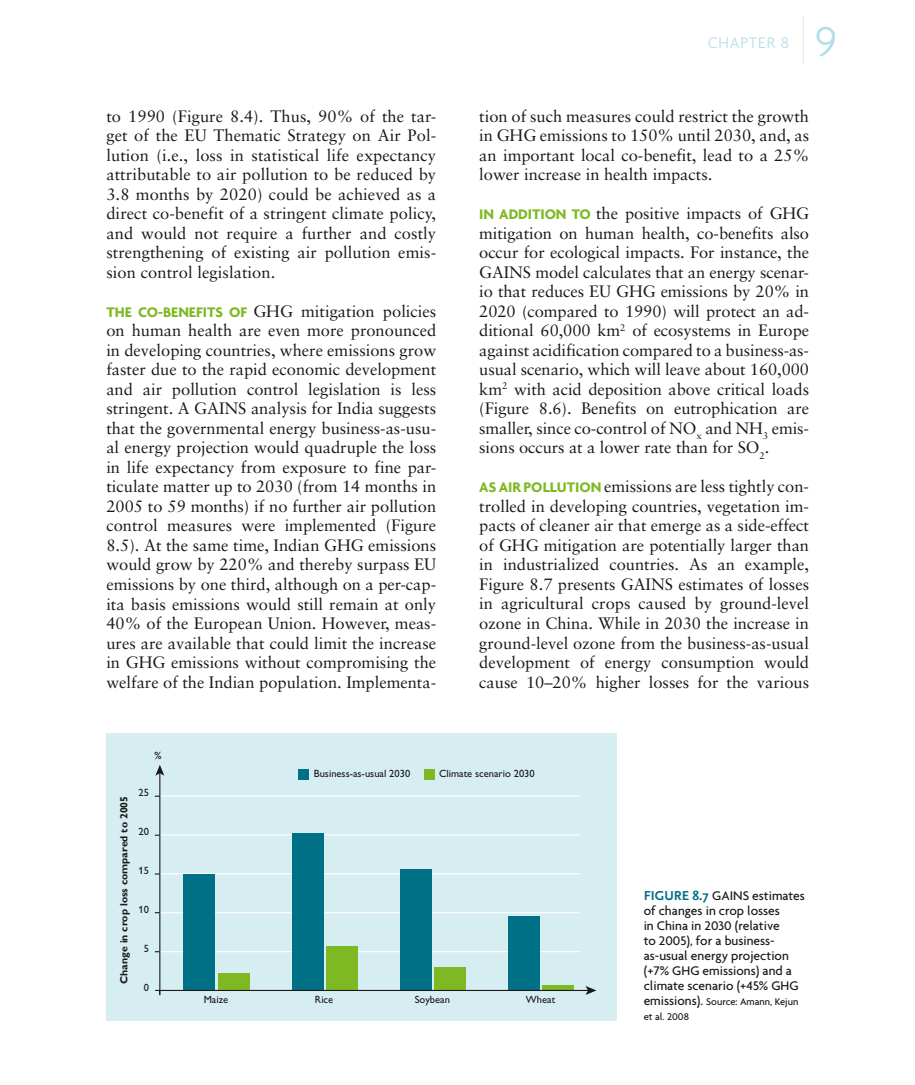
<style>
.page{position:relative;width:915px;height:1085px;background:#fff}
.page>*{position:absolute;margin:0;border:0;box-sizing:border-box;transform-origin:0 0}
.t1{font:300 45px "Agenda";color:#b3dee9}
.t2{font:16.5px/19.5px "Sabon";color:#1b1918;text-align:justify}
.t3{font:300 16.5px "Agenda";color:#b3dee9}
.t4{font:500 13.5px/15px "Agenda";color:#1b1918}
.t5{font:10.5px "Gill Alt One";color:#1b1918}
.t6{font:500 10.5px/15px "Agenda";color:#1b1918}
.t7{font:700 10.5px "Gill Alt One";color:#1b1918}
.s1{font-family:"Agenda";font-weight:700;font-size:15px;color:#7eb924}
.s2{font-family:"Scala Sans";font-weight:700;color:#007087}
.s3{font-size:13.5px}
</style>
<div class="page">
<hr style="left:802px;top:17px;width:1px;height:47px;background:#d6edf2">
<div style="left:106px;top:733px;width:511px;height:287px;background:#d6edf2"></div>
<hr style="left:160px;top:795px;width:419px;height:1px;background:#fff">
<hr style="left:160px;top:834px;width:419px;height:1px;background:#fff">
<hr style="left:160px;top:873px;width:419px;height:1px;background:#fff">
<hr style="left:160px;top:912px;width:419px;height:1px;background:#fff">
<hr style="left:160px;top:950px;width:419px;height:2px;background:#fff">
<div style="left:183px;top:873px;width:32px;height:117px;background:#007087"></div>
<div style="left:218px;top:972px;width:31px;height:18px;background:#7eb924"></div>
<div style="left:291px;top:832px;width:32px;height:158px;background:#007087"></div>
<div style="left:326px;top:946px;width:31px;height:44px;background:#7eb924"></div>
<div style="left:400px;top:868px;width:31px;height:122px;background:#007087"></div>
<div style="left:434px;top:967px;width:32px;height:23px;background:#7eb924"></div>
<div style="left:508px;top:916px;width:31px;height:74px;background:#007087"></div>
<div style="left:542px;top:984px;width:32px;height:6px;background:#7eb924"></div>
<hr style="left:159px;top:772px;width:1px;height:223px;background:#1b1918">
<svg style="left:155px;top:765px;width:9px;height:10px"></svg>
<div style="left:424px;top:769px;width:10px;height:10px;background:#7eb924"></div>
<div style="left:299px;top:769px;width:10px;height:10px;background:#007087"></div>
<hr style="left:155px;top:989px;width:433px;height:1px;background:#1b1918">
<svg style="left:585px;top:986px;width:11px;height:8px"></svg>
<p class="t2" style="left:106px;top:106px;width:331px">to 1990 (Figure 8.4). Thus, 90% of the tar&shy;get of the EU Thematic Strategy on Air Pol&shy;lution (i.e., loss in statistical life expectancy attributable to air pollution to be reduced by 3.8 months by 2020) could be achieved as a direct co-benefit of a stringent climate policy, and would not require a further and costly strengthening of existing air pollution emis&shy;sion control legislation.</p>
<p class="t2" style="left:106px;top:301px;width:331px"><span class="s1">THE CO-BENEFITS OF</span> GHG mitigation policies on human health are even more pronounced in developing countries, where emissions grow faster due to the rapid economic development and air pollution control legislation is less stringent. A GAINS analysis for India suggests that the governmental energy business-as-usu&shy;al energy projection would quadruple the loss in life expectancy from exposure to fine par&shy;ticulate matter up to 2030 (from 14 months in 2005 to 59 months) if no further air pollution control measures were implemented (Figure 8.5). At the same time, Indian GHG emissions would grow by 220% and thereby surpass EU emissions by one third, although on a per-cap&shy;ita basis emissions would still remain at only 40% of the European Union. However, meas&shy;ures are available that could limit the increase in GHG emissions without compromising the welfare of the Indian population. Implementa-</p>
<p class="t5" style="left:154px;top:749px;width:9px">%</p>
<p class="t3" style="left:707px;top:33px;width:22px">CHAPTER</p>
<p class="t3" style="left:780px;top:33px;width:10px">8</p>
<h1 class="t1" style="left:814px;top:15px;width:24px">9</h1>
<p class="t2" style="left:479px;top:106px;width:331px">tion of such measures could restrict the growth in GHG emissions to 150% until 2030, and, as an important local co-benefit, lead to a 25% lower increase in health impacts.</p>
<p class="t2" style="left:479px;top:203px;width:331px"><span class="s1">IN ADDITION TO</span> the positive impacts of GHG mitigation on human health, co-benefits also occur for ecological impacts. For instance, the GAINS model calculates that an energy scenar&shy;io that reduces EU GHG emissions by 20% in 2020 (compared to 1990) will protect an ad&shy;ditional 60,000 km<sup>2</sup> of ecosystems in Europe against acidification compared to a business-as&shy;usual scenario, which will leave about 160,000 km<sup>2</sup> with acid deposition above critical loads (Figure 8.6). Benefits on eutrophication are smaller, since co-control of NO<sub>x</sub> and NH<sub>3</sub> emis&shy;sions occurs at a lower rate than for SO<sub>2</sub>.</p>
<p class="t2" style="left:479px;top:476px;width:331px"><span class="s1">AS AIR POLLUTION</span> emissions are less tightly con&shy;trolled in developing countries, vegetation im&shy;pacts of cleaner air that emerge as a side-effect of GHG mitigation are potentially larger than in industrialized countries. As an example, Figure 8.7 presents GAINS estimates of losses in agricultural crops caused by ground-level ozone in China. While in 2030 the increase in ground-level ozone from the business-as-usual development of energy consumption would cause 10–20% higher losses for the various</p>
<p class="t7" style="left:118px;top:983px;width:189px;rotate:-90deg">Change in crop loss compared to 2005</p>
<p class="t5" style="left:138px;top:786px;width:12px">25</p>
<p class="t5" style="left:138px;top:825px;width:12px">20</p>
<p class="t5" style="left:138px;top:864px;width:12px">15</p>
<p class="t5" style="left:138px;top:903px;width:12px">10</p>
<p class="t5" style="left:144px;top:942px;width:7px">5</p>
<p class="t5" style="left:144px;top:981px;width:7px">0</p>
<p class="t5" style="left:314px;top:767px;width:98px">Business-as-usual 2030</p>
<p class="t5" style="left:439px;top:767px;width:97px">Climate scenario 2030</p>
<p class="t5" style="left:204px;top:993px;width:26px">Maize</p>
<p class="t5" style="left:315px;top:993px;width:20px">Rice</p>
<p class="t5" style="left:414px;top:993px;width:37px">Soybean</p>
<p class="t5" style="left:525px;top:993px;width:31px">Wheat</p>
<p class="t4" style="left:643px;top:887px;width:163px"><span class="s2">FIGURE 8.7</span> GAINS estimates of changes in crop losses<br>in China in 2030 (relative<br>to 2005), for a business&shy;as-usual energy projection (+7% GHG emissions) and a climate scenario (+45% GHG</p>
<p class="t6" style="left:643px;top:993px;width:156px"><span class="s3">emissions).</span> Source: Amann, Kejun et al. 2008</p>
</div>
